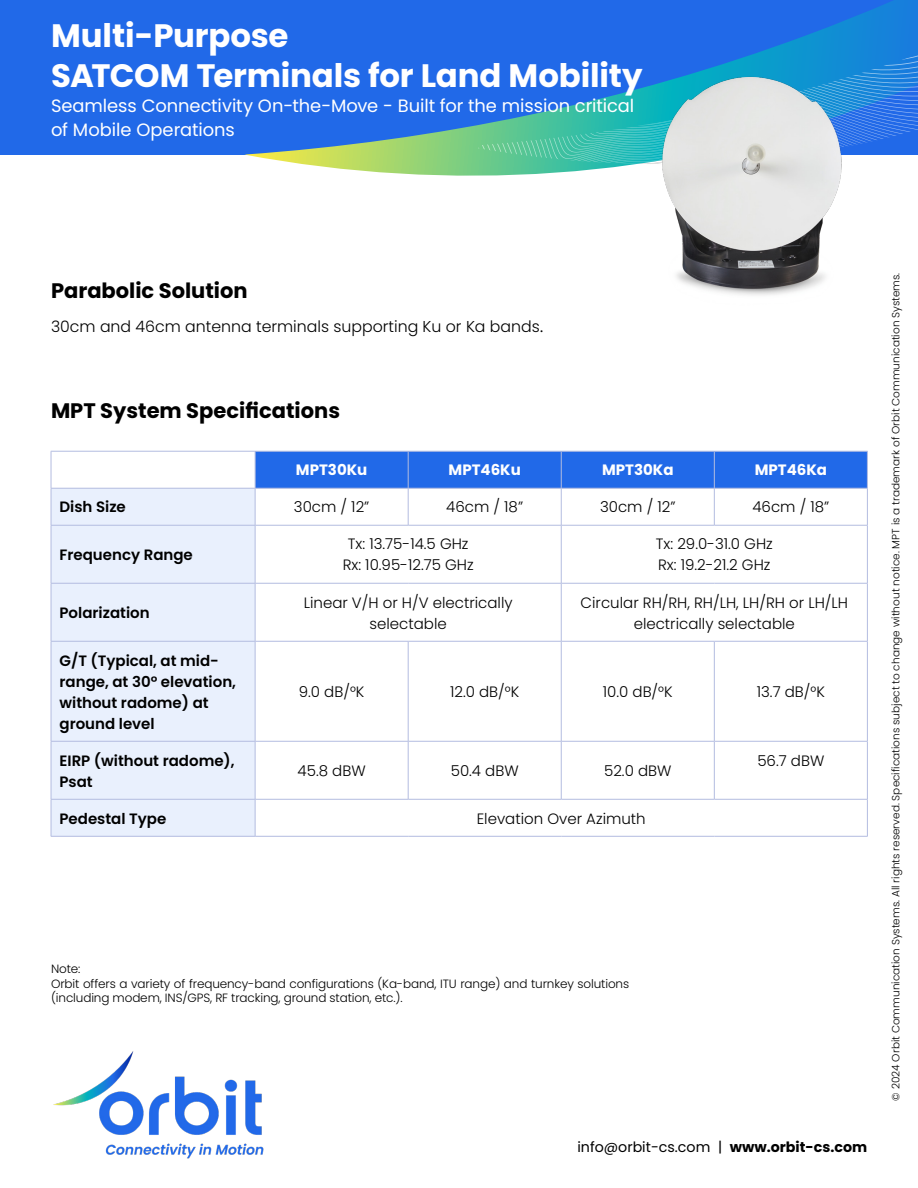
<style>
.page{position:relative;width:918px;height:1188px;background:#fff}
.page>*{position:absolute;margin:0;border:0;box-sizing:border-box;transform-origin:0 0}
.Headline_cover{font:700 32.4px/40.2px "Poppins";letter-spacing:-.005em;color:#fff}
.subtitles{font:700 21px "Poppins";color:#000}
.Headline_cover-2{font:17.85px/24.6px "Poppins";letter-spacing:-.005em;color:#fff}
.Body{font:300 15.75px "Poppins";color:#000}
.Table_right{font:300 15px/21px "Poppins";color:#000;text-align:center}
.Table_right-2{font:600 15px/21px "Poppins";color:#000}
.Table_right-3{font:700 15px "Poppins";color:#fff}
.t1{font:14.25px "Poppins";color:#000}
.Body-2{font:300 12px/14.4px "Poppins";letter-spacing:-.01em;color:#000}
.Table_right-4{font:300 10.5px "Poppins";color:#000}
.s1{font-family:"Adobe Hebrew";font-weight:400}
.s2{font-weight:700}
</style>
<div class="page">
<img style="left:53px;top:1051px;width:211px;height:108px">
<div style="left:0;top:0;width:918px;height:154px;background:#2169e8"></div>
<svg style="left:244px;top:0;width:674px;height:176px"></svg>
<svg style="left:467px;top:54px;width:451px;height:120px"></svg>
<div style="left:256px;top:452px;width:611px;height:36px;background:#2169e8"></div>
<div style="left:52px;top:489px;width:203px;height:347px;background:#e9f0fd"></div>
<hr style="left:51px;top:451px;width:204px;height:1px;background:#b3bce0">
<hr style="left:51px;top:452px;width:1px;height:36px;background:#b3bce0">
<hr style="left:255px;top:451px;width:153px;height:1px;background:#b3bce0">
<hr style="left:255px;top:452px;width:1px;height:36px;background:#b3bce0">
<hr style="left:408px;top:451px;width:153px;height:1px;background:#b3bce0">
<hr style="left:408px;top:452px;width:1px;height:36px;background:#b3bce0">
<hr style="left:561px;top:451px;width:153px;height:1px;background:#b3bce0">
<hr style="left:561px;top:452px;width:1px;height:36px;background:#b3bce0">
<hr style="left:714px;top:451px;width:154px;height:1px;background:#b3bce0">
<hr style="left:714px;top:452px;width:1px;height:36px;background:#b3bce0">
<hr style="left:867px;top:452px;width:1px;height:36px;background:#b3bce0">
<hr style="left:51px;top:488px;width:204px;height:1px;background:#b3bce0">
<hr style="left:51px;top:489px;width:1px;height:36px;background:#b3bce0">
<hr style="left:255px;top:488px;width:153px;height:1px;background:#b3bce0">
<hr style="left:255px;top:489px;width:1px;height:36px;background:#b3bce0">
<hr style="left:408px;top:488px;width:153px;height:1px;background:#b3bce0">
<hr style="left:408px;top:489px;width:1px;height:36px;background:#b3bce0">
<hr style="left:561px;top:488px;width:153px;height:1px;background:#b3bce0">
<hr style="left:561px;top:489px;width:1px;height:36px;background:#b3bce0">
<hr style="left:714px;top:488px;width:154px;height:1px;background:#b3bce0">
<hr style="left:714px;top:489px;width:1px;height:36px;background:#b3bce0">
<hr style="left:867px;top:489px;width:1px;height:36px;background:#b3bce0">
<hr style="left:51px;top:525px;width:204px;height:1px;background:#b3bce0">
<hr style="left:51px;top:526px;width:1px;height:57px;background:#b3bce0">
<hr style="left:255px;top:525px;width:153px;height:1px;background:#b3bce0">
<hr style="left:255px;top:526px;width:1px;height:57px;background:#b3bce0">
<hr style="left:408px;top:525px;width:153px;height:1px;background:#b3bce0">
<hr style="left:561px;top:525px;width:153px;height:1px;background:#b3bce0">
<hr style="left:561px;top:526px;width:1px;height:57px;background:#b3bce0">
<hr style="left:714px;top:525px;width:154px;height:1px;background:#b3bce0">
<hr style="left:867px;top:526px;width:1px;height:57px;background:#b3bce0">
<hr style="left:51px;top:583px;width:204px;height:1px;background:#b3bce0">
<hr style="left:51px;top:584px;width:1px;height:57px;background:#b3bce0">
<hr style="left:255px;top:583px;width:153px;height:1px;background:#b3bce0">
<hr style="left:255px;top:584px;width:1px;height:57px;background:#b3bce0">
<hr style="left:408px;top:583px;width:153px;height:1px;background:#b3bce0">
<hr style="left:561px;top:583px;width:153px;height:1px;background:#b3bce0">
<hr style="left:561px;top:584px;width:1px;height:57px;background:#b3bce0">
<hr style="left:714px;top:583px;width:154px;height:1px;background:#b3bce0">
<hr style="left:867px;top:584px;width:1px;height:57px;background:#b3bce0">
<hr style="left:51px;top:641px;width:204px;height:1px;background:#b3bce0">
<hr style="left:51px;top:642px;width:1px;height:99px;background:#b3bce0">
<hr style="left:255px;top:641px;width:153px;height:1px;background:#b3bce0">
<hr style="left:255px;top:642px;width:1px;height:99px;background:#b3bce0">
<hr style="left:408px;top:641px;width:153px;height:1px;background:#b3bce0">
<hr style="left:408px;top:642px;width:1px;height:99px;background:#b3bce0">
<hr style="left:561px;top:641px;width:153px;height:1px;background:#b3bce0">
<hr style="left:561px;top:642px;width:1px;height:99px;background:#b3bce0">
<hr style="left:714px;top:641px;width:154px;height:1px;background:#b3bce0">
<hr style="left:714px;top:642px;width:1px;height:99px;background:#b3bce0">
<hr style="left:867px;top:642px;width:1px;height:99px;background:#b3bce0">
<hr style="left:51px;top:741px;width:204px;height:1px;background:#b3bce0">
<hr style="left:51px;top:742px;width:1px;height:57px;background:#b3bce0">
<hr style="left:255px;top:741px;width:153px;height:1px;background:#b3bce0">
<hr style="left:255px;top:742px;width:1px;height:57px;background:#b3bce0">
<hr style="left:408px;top:741px;width:153px;height:1px;background:#b3bce0">
<hr style="left:408px;top:742px;width:1px;height:57px;background:#b3bce0">
<hr style="left:561px;top:741px;width:153px;height:1px;background:#b3bce0">
<hr style="left:561px;top:742px;width:1px;height:57px;background:#b3bce0">
<hr style="left:714px;top:741px;width:154px;height:1px;background:#b3bce0">
<hr style="left:714px;top:742px;width:1px;height:57px;background:#b3bce0">
<hr style="left:867px;top:742px;width:1px;height:57px;background:#b3bce0">
<hr style="left:51px;top:799px;width:204px;height:1px;background:#b3bce0">
<hr style="left:51px;top:800px;width:1px;height:36px;background:#b3bce0">
<hr style="left:255px;top:799px;width:153px;height:1px;background:#b3bce0">
<hr style="left:255px;top:800px;width:1px;height:36px;background:#b3bce0">
<hr style="left:408px;top:799px;width:153px;height:1px;background:#b3bce0">
<hr style="left:561px;top:799px;width:153px;height:1px;background:#b3bce0">
<hr style="left:714px;top:799px;width:154px;height:1px;background:#b3bce0">
<hr style="left:867px;top:800px;width:1px;height:36px;background:#b3bce0">
<hr style="left:51px;top:836px;width:204px;height:1px;background:#b3bce0">
<hr style="left:255px;top:836px;width:153px;height:1px;background:#b3bce0">
<hr style="left:408px;top:836px;width:153px;height:1px;background:#b3bce0">
<hr style="left:561px;top:836px;width:153px;height:1px;background:#b3bce0">
<hr style="left:714px;top:836px;width:154px;height:1px;background:#b3bce0">
<img style="left:629px;top:66px;width:248px;height:229px">
<p class="Headline_cover" style="left:51px;top:16px;width:593px">Multi-Purpose<br>SATCOM Terminals for Land Mobility</p>
<p class="Headline_cover-2" style="left:51px;top:93px;width:585px">Seamless Connectivity On-the-Move - Built for the mission critical of Mobile Operations</p>
<p class="subtitles" style="left:51px;top:279px;width:198px">Parabolic Solution</p>
<p class="Body" style="left:51px;top:318px;width:494px">30cm and 46cm antenna terminals supporting Ku or Ka bands<span class="s1">.</span></p>
<p class="subtitles" style="left:51px;top:399px;width:291px">MPT System Specifications</p>
<p class="Table_right-3" style="left:296px;top:462px;width:73px">MPT30Ku</p>
<p class="Table_right-3" style="left:449px;top:462px;width:74px">MPT46Ku</p>
<p class="Table_right-3" style="left:602px;top:462px;width:73px">MPT30Ka</p>
<p class="Table_right-3" style="left:755px;top:462px;width:74px">MPT46Ka</p>
<p class="Table_right-2" style="left:60px;top:497px;width:68px">Dish Size</p>
<p class="Table_right" style="left:294px;top:497px;width:77px">30cm / 12”</p>
<p class="Table_right" style="left:446px;top:497px;width:78px">46cm / 18”</p>
<p class="Table_right" style="left:600px;top:497px;width:77px">30cm / 12”</p>
<p class="Table_right" style="left:752px;top:497px;width:78px">46cm / 18”</p>
<p class="Table_right-2" style="left:60px;top:544px;width:135px">Frequency Range</p>
<p class="Table_right" style="left:343px;top:534px;width:132px">Tx: 13.75-14.5 GHz<br>Rx: 10.95-12.75 GHz</p>
<p class="Table_right" style="left:656px;top:534px;width:119px;text-align:left">Tx: 29.0-31.0 GHz<br>Rx: 19.2-21.2 GHz</p>
<p class="Table_right-2" style="left:60px;top:602px;width:92px">Polarization</p>
<p class="Table_right" style="left:304px;top:592px;width:210px">Linear V/H or H/V electrically selectable</p>
<p class="Table_right" style="left:581px;top:592px;width:269px">Circular RH/RH, RH/LH, LH/RH or LH/LH electrically selectable</p>
<p class="Table_right-2" style="left:60px;top:650px;width:178px">G/T (Typical, at mid&shy;range, at 30° elevation, without radome) at ground level</p>
<p class="Table_right-2" style="left:60px;top:750px;width:177px">EIRP (without radome),<br>Psat</p>
<p class="Table_right" style="left:299px;top:681px;width:67px">9.0 dB/°K</p>
<p class="Table_right" style="left:450px;top:681px;width:71px">12.0 dB/°K</p>
<p class="Table_right" style="left:603px;top:681px;width:71px">10.0 dB/°K</p>
<p class="Table_right" style="left:757px;top:681px;width:70px">13.7 dB/°K</p>
<p class="Table_right" style="left:298px;top:760px;width:70px">45.8 dBW</p>
<p class="Table_right" style="left:451px;top:760px;width:69px">50.4 dBW</p>
<p class="Table_right" style="left:604px;top:760px;width:69px">52.0 dBW</p>
<p class="Table_right" style="left:757px;top:750px;width:68px">56.7 dBW</p>
<p class="Table_right-2" style="left:60px;top:808px;width:108px">Pedestal Type</p>
<p class="Table_right" style="left:477px;top:808px;width:171px">Elevation Over Azimuth</p>
<p class="Body-2" style="left:51px;top:962px;width:31px">Note:</p>
<p class="Body-2" style="left:51px;top:976px;width:580px">Orbit offers a variety of frequency-band configurations (Ka-band, ITU range) and turnkey solutions (including modem, INS/GPS, RF tracking, ground station, etc.).</p>
<p class="t1" style="left:577px;top:1139px;width:291px">info@orbit-cs.com | <span class="s2">www.orbit-cs.com</span></p>
<p class="Table_right-4" style="left:890px;top:1101px;width:829px;rotate:-90deg">© 2024 Orbit Communication Systems. All rights reserved. Specifications subject to change without notice. MPT is a trademark of Orbit Communication Systems.</p>
</div>
